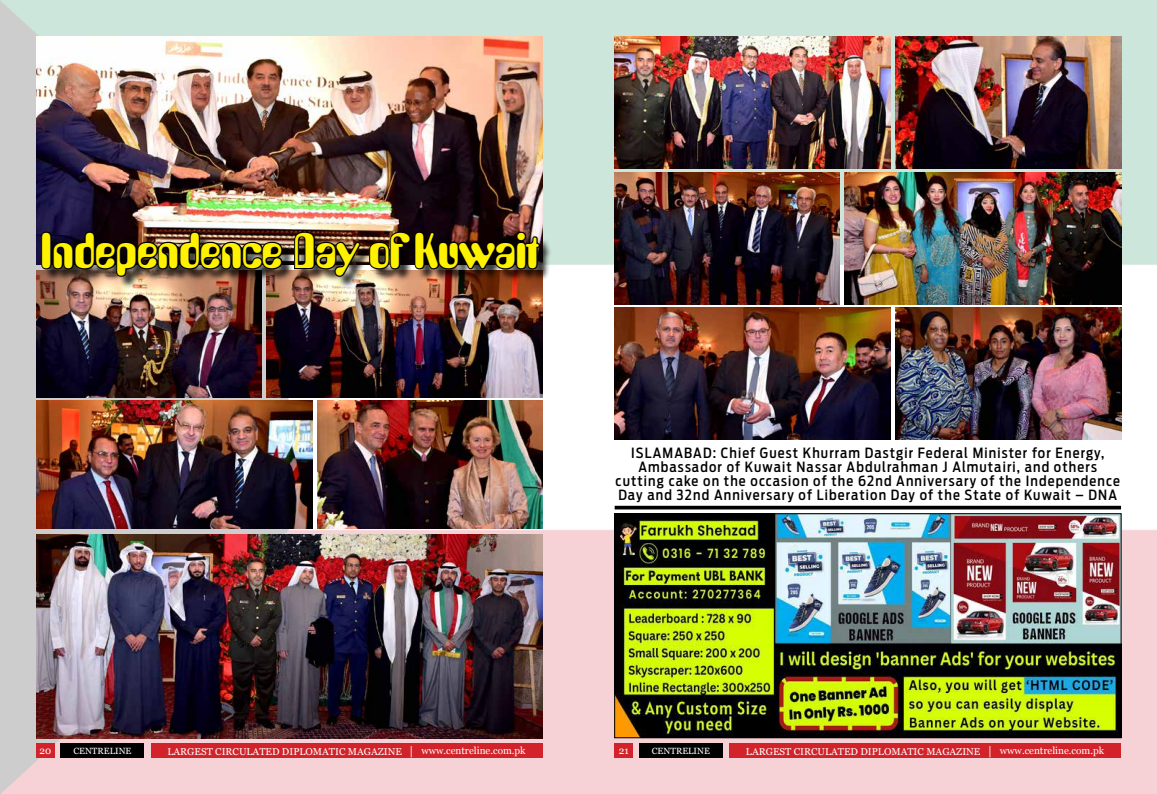
<style>
.page{position:relative;width:1157px;height:794px;background:#fff}
.page>*{position:absolute;margin:0;border:0;box-sizing:border-box;transform-origin:0 0}
.t1{font:48.2px "Amelia BT";color:#fff200}
.t2{font:500 14px/14px "Antenna Cond";letter-spacing:.08em;color:#000;text-align:center}
.t3{font:10px "Georgia";color:#fff}
.t4{font:9px "Georgia";color:#fff}
.s1{font-size:12px}
</style>
<div class="page">
<img style="left:0;top:0;width:1157px;height:794px">
<div style="left:614px;top:743px;width:19px;height:15px;background:#d2232a"></div>
<div style="left:729px;top:743px;width:392px;height:15px;background:#d2232a"></div>
<div style="left:639px;top:743px;width:83px;height:15px;background:#000"></div>
<img style="left:614px;top:36px;width:277px;height:132px">
<img style="left:895px;top:36px;width:226px;height:132px">
<img style="left:844px;top:172px;width:277px;height:132px">
<img style="left:614px;top:172px;width:226px;height:132px">
<img style="left:614px;top:308px;width:277px;height:132px">
<img style="left:895px;top:308px;width:226px;height:132px">
<img style="left:616px;top:515px;width:503px;height:221px">
<div style="left:614px;top:513px;width:507px;height:225px;border:1px solid #000"></div>
<hr style="left:614px;top:506px;width:507px;height:3px;background:#000">
<div style="left:36px;top:743px;width:19px;height:15px;background:#d2232a"></div>
<div style="left:151px;top:743px;width:391px;height:15px;background:#d2232a"></div>
<div style="left:61px;top:743px;width:83px;height:15px;background:#000"></div>
<img style="left:36px;top:36px;width:506px;height:228px">
<img style="left:36px;top:534px;width:506px;height:204px">
<img style="left:266px;top:289px;width:276px;height:108px">
<img style="left:36px;top:270px;width:225px;height:127px">
<img style="left:36px;top:400px;width:276px;height:128px">
<img style="left:317px;top:400px;width:225px;height:128px">
<div style="left:43px;top:233px;width:509px;height:56px;background:#000;opacity:.75"></div>
<img style="left:40px;top:230px;width:244px;height:48px">
<img style="left:293px;top:230px;width:248px;height:48px">
<h1 class="t1" style="left:40px;top:222px;width:499px">Independence Day of Kuwait</h1>
<p class="t2" style="left:615px;top:446px;width:506px">ISLAMABAD: Chief Guest Khurram Dastgir Federal Minister for Energy, Ambassador of Kuwait Nassar Abdulrahman J Almutairi, and others cutting cake on the occasion of the 62nd Anniversary of the Independence Day and 32nd Anniversary of Liberation Day of the State of Kuwait – DNA</p>
<p class="t3" style="left:40px;top:744px;width:13px">20</p>
<p class="t4" style="left:73px;top:746px;width:13px">Centreline</p>
<p class="t3" style="left:167px;top:745px;width:360px">LARGEST CIRCULATED DIPLOMATIC MAGAZINE <span class="s1">|</span> www.centreline.com.pk</p>
<p class="t3" style="left:619px;top:744px;width:11px">21</p>
<p class="t4" style="left:652px;top:746px;width:13px">Centreline</p>
<p class="t3" style="left:746px;top:745px;width:360px">LARGEST CIRCULATED DIPLOMATIC MAGAZINE <span class="s1">|</span> www.centreline.com.pk</p>
</div>
